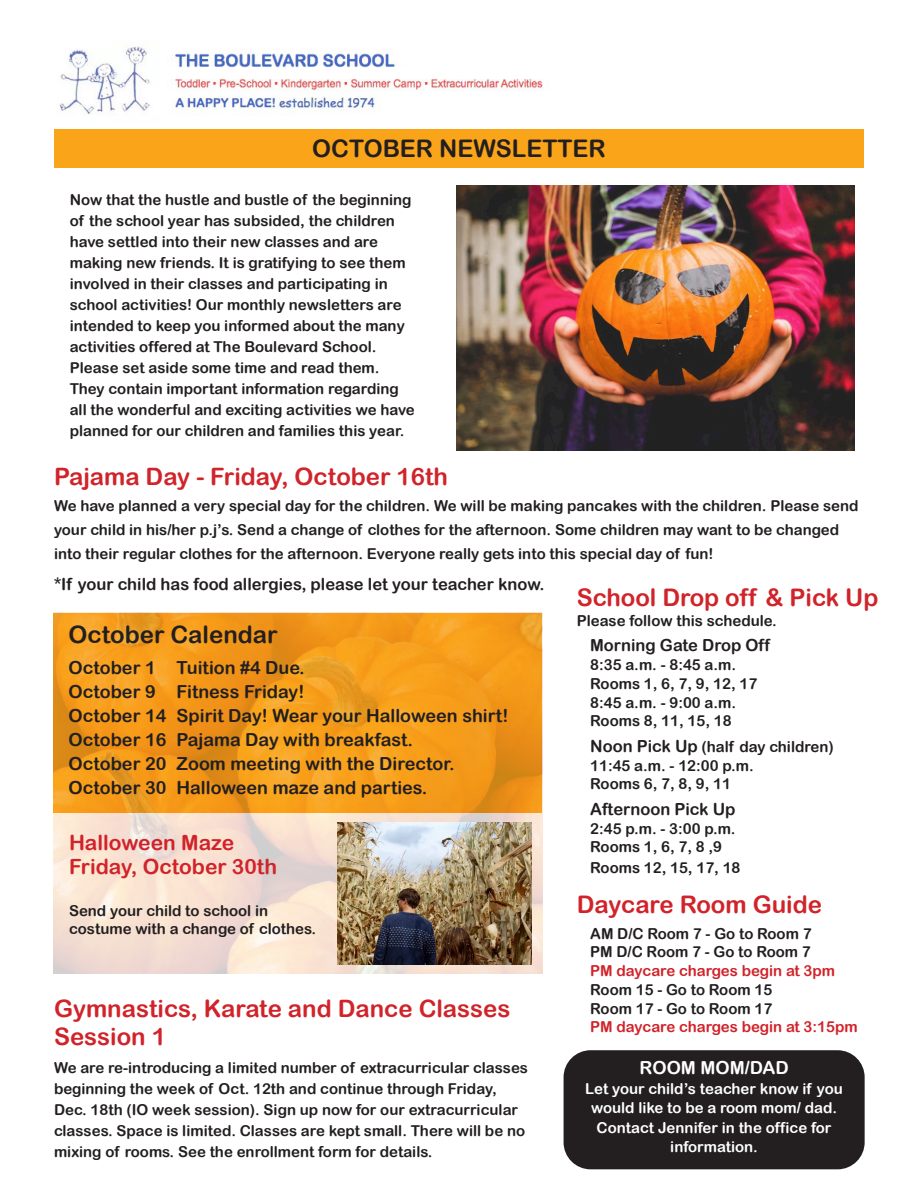
<style>
.page{position:relative;width:918px;height:1188px;background:#fff}
.page>*{position:absolute;margin:0;border:0;box-sizing:border-box;transform-origin:0 0}
.t1{font:24.3px "Arial Rounded MT Bold";color:#d1232a}
.t2{font:24.3px "Arial Rounded MT Bold";color:#231f20}
.t3{font:24px "Arial Rounded MT Bold";color:#d1232a}
.t4{font:24px "Arial Rounded MT Bold";color:#231f20}
.t5{font:21px "Arial Rounded MT Bold";color:#d1232a}
.t6{font:18px "Arial Rounded MT Bold";color:#231f20}
.t7{font:18px "Arial Rounded MT Bold";color:#fff}
.t8{font:16.65px "Arial Rounded MT Bold";color:#231f20}
.t9{font:15.15px "Arial Rounded MT Bold";color:#231f20}
.t10{font:15.15px "Arial Rounded MT Bold";color:#d1232a}
.t11{font:15px/21px "Arial Rounded MT Bold";color:#231f20}
.t12{font:15px/19.5px "Arial Rounded MT Bold";color:#fff;text-align:center}
.s1{font-size:16.65px}
</style>
<div class="page">
<img style="left:53px;top:613px;width:489px;height:361px">
<img style="left:59px;top:42px;width:485px;height:73px">
<div style="left:54px;top:130px;width:810px;height:38px;background:#faa41a"></div>
<img style="left:456px;top:185px;width:399px;height:265px">
<img style="left:338px;top:823px;width:194px;height:141px">
<div style="left:564px;top:1050px;width:301px;height:119px;background:#231f20;border-radius:27px"></div>
<p class="t2" style="left:312px;top:134px;width:295px">OCTOBER NEWSLETTER</p>
<p class="t11" style="left:70px;top:189px;width:347px">Now that the hustle and bustle of the beginning of the school year has subsided, the children have settled into their new classes and are making new friends. It is gratifying to see them involved in their classes and participating in school activities! Our monthly newsletters are intended to keep you informed about the many activities offered at The Boulevard School.<br>Please set aside some time and read them.<br>They contain important information regarding all the wonderful and exciting activities we have planned for our children and families this year.</p>
<p class="t3" style="left:54px;top:462px;width:396px">Pajama Day - Friday, October 16th</p>
<p class="t11" style="left:54px;top:494px;width:806px;line-height:24px">We have planned a very special day for the children. We will be making pancakes with the children. Please send your child in his/her p.j’s. Send a change of clothes for the afternoon. Some children may want to be changed into their regular clothes for the afternoon. Everyone really gets into this special day of fun!</p>
<p class="t8" style="left:54px;top:574px;width:492px">*If your child has food allergies, please let your teacher know.</p>
<p class="t1" style="left:577px;top:583px;width:303px">School Drop off &amp; Pick Up</p>
<p class="t9" style="left:577px;top:612px;width:202px">Please follow this schedule.</p>
<p class="t8" style="left:590px;top:636px;width:181px">Morning Gate Drop Off</p>
<p class="t9" style="left:590px;top:656px;width:147px">8:35 a.m. - 8:45 a.m.</p>
<p class="t9" style="left:590px;top:675px;width:169px">Rooms 1, 6, 7, 9, 12, 17</p>
<p class="t9" style="left:590px;top:693px;width:147px">8:45 a.m. - 9:00 a.m.</p>
<p class="t9" style="left:590px;top:712px;width:143px">Rooms 8, 11, 15, 18</p>
<p class="t9" style="left:590px;top:738px;width:245px"><span class="s1">Noon Pick Up</span> (half day children)</p>
<p class="t9" style="left:590px;top:756px;width:165px">11:45 a.m. - 12:00 p.m.</p>
<p class="t9" style="left:590px;top:775px;width:142px">Rooms 6, 7, 8, 9, 11</p>
<p class="t8" style="left:590px;top:799px;width:147px">Afternoon Pick Up</p>
<p class="t9" style="left:590px;top:819px;width:147px">2:45 p.m. - 3:00 p.m.</p>
<p class="t9" style="left:590px;top:838px;width:134px">Rooms 1, 6, 7, 8 ,9</p>
<p class="t9" style="left:590px;top:858px;width:152px">Rooms 12, 15, 17, 18</p>
<p class="t1" style="left:577px;top:890px;width:247px">Daycare Room Guide</p>
<p class="t9" style="left:590px;top:924px;width:223px">AM D/C Room 7 - Go to Room 7</p>
<p class="t9" style="left:590px;top:943px;width:222px">PM D/C Room 7 - Go to Room 7</p>
<p class="t10" style="left:590px;top:962px;width:246px">PM daycare charges begin at 3pm</p>
<p class="t9" style="left:590px;top:981px;width:184px">Room 15 - Go to Room 15</p>
<p class="t9" style="left:590px;top:999px;width:184px">Room 17 - Go to Room 17</p>
<p class="t10" style="left:590px;top:1018px;width:269px">PM daycare charges begin at 3:15pm</p>
<p class="t4" style="left:69px;top:620px;width:211px">October Calendar</p>
<p class="t6" style="left:69px;top:657px;width:238px">October 1 Tuition #4 Due.</p>
<p class="t6" style="left:69px;top:681px;width:237px">October 9 Fitness Friday!</p>
<p class="t6" style="left:69px;top:705px;width:441px">October 14 Spirit Day! Wear your Halloween shirt!</p>
<p class="t6" style="left:69px;top:729px;width:346px">October 16 Pajama Day with breakfast.</p>
<p class="t6" style="left:69px;top:753px;width:388px">October 20 Zoom meeting with the Director.</p>
<p class="t6" style="left:69px;top:777px;width:360px">October 30 Halloween maze and parties.</p>
<p class="t5" style="left:69px;top:830px;width:167px">Halloween Maze</p>
<p class="t5" style="left:69px;top:854px;width:210px">Friday, October 30th</p>
<p class="t11" style="left:69px;top:902px;width:249px;line-height:18px">Send your child to school in costume with a change of clothes.</p>
<p class="t3" style="left:54px;top:995px;width:458px">Gymnastics, Karate and Dance Classes</p>
<p class="t3" style="left:54px;top:1022px;width:114px">Session 1</p>
<p class="t11" style="left:54px;top:1057px;width:476px">We are re-introducing a limited number of extracurricular classes beginning the week of Oct. 12th and continue through Friday, Dec. 18th (IO week session). Sign up now for our extracurricular classes. Space is limited. Classes are kept small. There will be no mixing of rooms. See the enrollment form for details.</p>
<p class="t7" style="left:640px;top:1057px;width:151px">ROOM MOM/DAD</p>
<p class="t12" style="left:585px;top:1079px;width:259px">Let your child’s teacher know if you would like to be a room mom/ dad.<br>Contact Jennifer in the office for information.</p>
</div>
